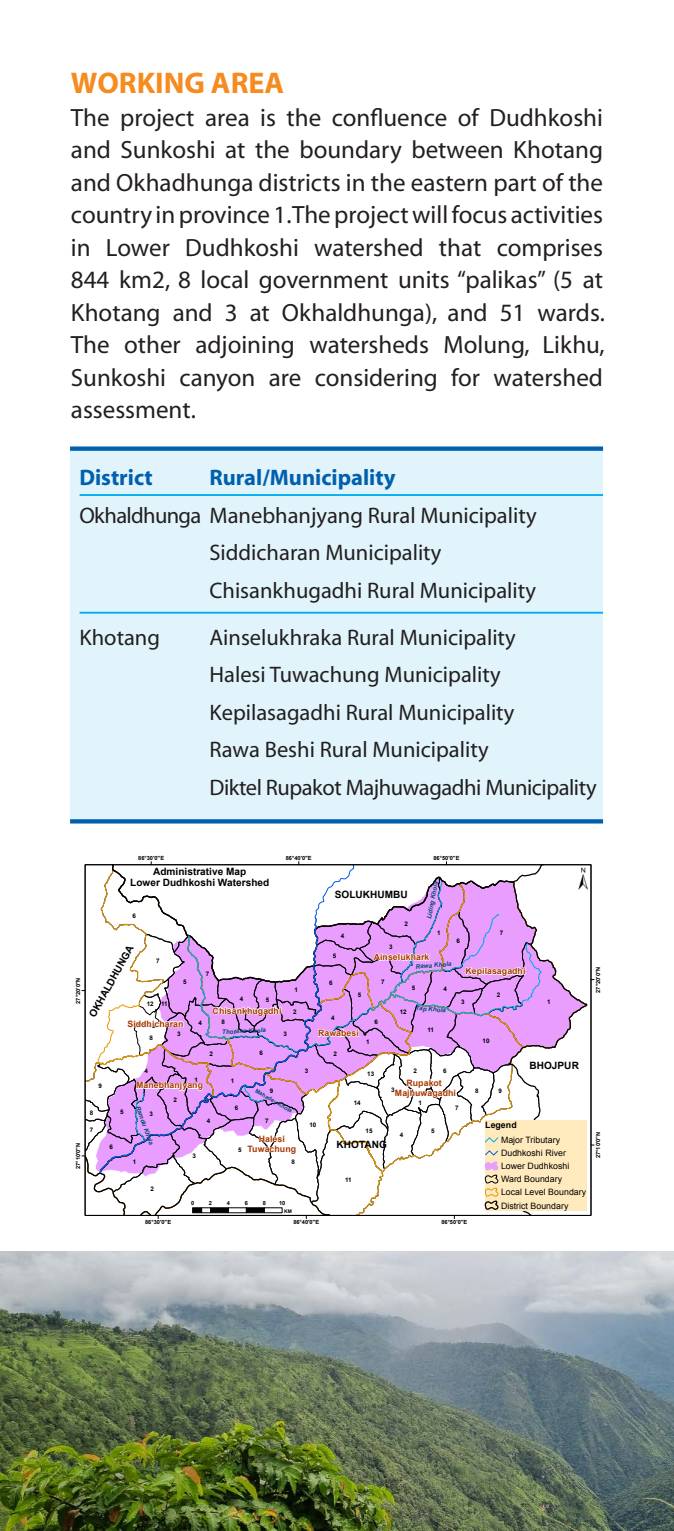
<style>
.page{position:relative;width:674px;height:1531px;background:#fff}
.page>*{position:absolute;margin:0;border:0;box-sizing:border-box;transform-origin:0 0}
.t1{font:31.75px "ESRI North";color:#000}
.t2{font:700 30px "Myriad";color:#f68b1f}
.t3{font:25px/32.5px "Myriad";color:#231f20;text-align:justify}
.t4{font:22.5px/37.5px "Myriad";color:#231f20}
.t5{font:700 22.5px "Myriad";color:#0160ae}
.t6{font:700 10px/11.5px "Arial";color:#000;text-align:center}
.t7{font:700 8.75px/10.2px "Arial";letter-spacing:.005em;color:#a83800;text-align:center}
.t8{font:8.75px/13px "Arial";letter-spacing:.005em;color:#000}
.t9{font:700 8.75px "Arial";letter-spacing:.005em;color:#000}
.t10{font:700 6.25px "Arial";color:#000}
.t11{font:italic 700 6.25px "Arial";color:#004c73}
.t12{font:700 5.75px "Arial";letter-spacing:-.01em;color:#000}
.t13{font:700 5.75px "Arial";color:#004c73}
.t14{font:700 5px "Arial";color:#000}
</style>
<div class="page">
<img style="left:0;top:1251px;width:673px;height:280px">
<div style="left:70px;top:446px;width:532px;height:377px;background:#e1f4fc"></div>
<svg style="left:82px;top:861px;width:511px;height:357px"></svg>
<hr style="left:79px;top:612px;width:523px;height:2px;background:#00aeef">
<hr style="left:79px;top:494px;width:523px;height:2px;background:#00aeef">
<svg style="left:70px;top:819px;width:532px;height:4px;background:#0d68b2"></svg>
<div style="left:70px;top:446px;width:532px;height:5px;background:#0160ae"></div>
<p class="t2" style="left:71px;top:68px;width:215px">WORKING AREA</p>
<p class="t3" style="left:71px;top:102px;width:535px">The project area is the confluence of Dudhkoshi and Sunkoshi at the boundary between Khotang and Okhadhunga districts in the eastern part of the country in province 1.The project will focus activities in Lower Dudhkoshi watershed that comprises 844 km2, 8 local government units “palikas” (5 at Khotang and 3 at Okhaldhunga), and 51 wards.<br>The other adjoining watersheds Molung, Likhu, Sunkoshi canyon are considering for watershed assessment.</p>
<p class="t5" style="left:79px;top:466px;width:75px">District</p>
<p class="t5" style="left:209px;top:466px;width:187px">Rural/Municipality</p>
<p class="t4" style="left:209px;top:497px;width:328px;text-indent:-130px">Okhaldhunga Manebhanjyang Rural Municipality<br>Siddicharan Municipality<br>Chisankhugadhi Rural Municipality</p>
<p class="t4" style="left:79px;top:619px;width:82px">Khotang</p>
<p class="t4" style="left:209px;top:619px;width:388px">Ainselukhraka Rural Municipality<br>Halesi Tuwachung Municipality Kepilasagadhi Rural Municipality<br>Rawa Beshi Rural Municipality<br>Diktel Rupakot Majhuwagadhi Municipality</p>
<p class="t12" style="left:138px;top:854px;width:27px">86°30'0"E</p>
<p class="t12" style="left:286px;top:854px;width:27px">86°40'0"E</p>
<p class="t12" style="left:433px;top:854px;width:27px">86°50'0"E</p>
<p class="t6" style="left:130px;top:865px;width:140px">Administrative Map<br>Lower Dudhkoshi Watershed</p>
<p class="t1" style="left:578px;top:860px;width:11px">±</p>
<p class="t11" style="left:425px;top:918px;width:40px;rotate:-80deg">Liding Khola</p>
<p class="t6" style="left:334px;top:889px;width:74px">SOLUKHUMBU</p>
<p class="t10" style="left:132px;top:911px;width:5px">6</p>
<p class="t10" style="left:404px;top:920px;width:5px">2</p>
<p class="t10" style="left:499px;top:928px;width:5px">7</p>
<p class="t10" style="left:437px;top:929px;width:5px">1</p>
<p class="t10" style="left:341px;top:932px;width:5px">4</p>
<p class="t10" style="left:456px;top:937px;width:5px">6</p>
<p class="t6" style="left:87px;top:1013px;width:82px;rotate:-61deg">OKHALDHUNGA</p>
<p class="t10" style="left:389px;top:943px;width:5px">3</p>
<p class="t7" style="left:373px;top:952px;width:57px">Ainselukhark</p>
<p class="t10" style="left:332px;top:952px;width:5px">5</p>
<p class="t10" style="left:156px;top:956px;width:5px">7</p>
<p class="t11" style="left:415px;top:962px;width:37px;rotate:-4deg">Rawa Khola</p>
<p class="t11" style="left:416px;top:1004px;width:32px;rotate:4deg">Tap Khola</p>
<p class="t12" style="left:74px;top:1003px;width:28px;rotate:-90deg">27°20'0"N</p>
<p class="t12" style="left:594px;top:993px;width:28px;rotate:-90deg">27°20'0"N</p>
<p class="t7" style="left:465px;top:966px;width:61px">Kepilasagadhi</p>
<p class="t10" style="left:206px;top:970px;width:5px">7</p>
<p class="t10" style="left:381px;top:978px;width:5px">7</p>
<p class="t10" style="left:183px;top:978px;width:5px">5</p>
<p class="t10" style="left:329px;top:979px;width:5px">6</p>
<p class="t10" style="left:411px;top:983px;width:5px">5</p>
<p class="t10" style="left:443px;top:984px;width:5px">4</p>
<p class="t10" style="left:294px;top:986px;width:5px">1</p>
<p class="t10" style="left:496px;top:991px;width:5px">2</p>
<p class="t10" style="left:357px;top:991px;width:5px">5</p>
<p class="t10" style="left:240px;top:994px;width:5px">4</p>
<p class="t10" style="left:265px;top:996px;width:5px">5</p>
<p class="t10" style="left:461px;top:998px;width:5px">3</p>
<p class="t10" style="left:547px;top:998px;width:5px">1</p>
<p class="t10" style="left:147px;top:999px;width:22px">12 11</p>
<p class="t7" style="left:212px;top:1006px;width:70px">Chisankhugadhi</p>
<p class="t10" style="left:293px;top:1007px;width:5px">2</p>
<p class="t10" style="left:399px;top:1007px;width:8px">12</p>
<p class="t10" style="left:331px;top:1014px;width:5px">4</p>
<p class="t10" style="left:221px;top:1018px;width:5px">8</p>
<p class="t10" style="left:374px;top:1018px;width:5px">6</p>
<p class="t7" style="left:127px;top:1018px;width:57px">Siddhicharan</p>
<p class="t10" style="left:198px;top:1019px;width:5px">4</p>
<p class="t11" style="left:222px;top:1028px;width:45px;rotate:-3deg">Thotane Khola</p>
<p class="t10" style="left:427px;top:1026px;width:8px">11</p>
<p class="t7" style="left:318px;top:1028px;width:42px">Rawabesi</p>
<p class="t10" style="left:283px;top:1030px;width:5px">3</p>
<p class="t10" style="left:177px;top:1030px;width:5px">3</p>
<p class="t10" style="left:149px;top:1034px;width:5px">8</p>
<p class="t10" style="left:482px;top:1036px;width:8px">10</p>
<p class="t10" style="left:366px;top:1037px;width:5px">1</p>
<p class="t10" style="left:209px;top:1050px;width:5px">2</p>
<p class="t10" style="left:259px;top:1049px;width:5px">6</p>
<p class="t10" style="left:333px;top:1050px;width:5px">2</p>
<p class="t6" style="left:529px;top:1060px;width:51px">BHOJPUR</p>
<p class="t10" style="left:144px;top:1066px;width:5px">4</p>
<p class="t10" style="left:413px;top:1066px;width:5px">2</p>
<p class="t10" style="left:304px;top:1067px;width:5px">3</p>
<p class="t10" style="left:443px;top:1067px;width:5px">6</p>
<p class="t10" style="left:367px;top:1069px;width:8px">13</p>
<p class="t10" style="left:194px;top:1076px;width:5px">1</p>
<p class="t10" style="left:231px;top:1077px;width:5px">1</p>
<p class="t7" style="left:395px;top:1078px;width:62px">Rupakot<br>Majhuwagadhi</p>
<p class="t7" style="left:136px;top:1080px;width:68px">Manebhanjyang</p>
<p class="t10" style="left:98px;top:1082px;width:5px">9</p>
<p class="t10" style="left:391px;top:1085px;width:5px">3</p>
<p class="t10" style="left:474px;top:1086px;width:5px">8</p>
<p class="t10" style="left:498px;top:1087px;width:5px">9</p>
<p class="t13" style="left:257px;top:1087px;width:43px;rotate:30deg">Mahadev Khola</p>
<p class="t10" style="left:269px;top:1087px;width:5px">9</p>
<p class="t10" style="left:173px;top:1096px;width:5px">2</p>
<p class="t10" style="left:418px;top:1098px;width:5px">1</p>
<p class="t10" style="left:353px;top:1098px;width:8px">14</p>
<p class="t11" style="left:142px;top:1105px;width:42px;rotate:70deg">Ramdu Khola</p>
<p class="t10" style="left:235px;top:1104px;width:5px">6</p>
<p class="t10" style="left:455px;top:1104px;width:5px">7</p>
<p class="t10" style="left:120px;top:1107px;width:5px">5</p>
<p class="t10" style="left:90px;top:1109px;width:5px">8</p>
<p class="t10" style="left:149px;top:1109px;width:5px">3</p>
<p class="t10" style="left:206px;top:1116px;width:5px">4</p>
<p class="t10" style="left:265px;top:1116px;width:5px">7</p>
<p class="t9" style="left:485px;top:1119px;width:33px">Legend</p>
<p class="t8" style="left:500px;top:1134px;width:87px">Major Tributary<br>Dudhkoshi River<br>Lower Dudhkoshi<br>Ward Boundary<br>Local Level Boundary<br>District Boundary</p>
<p class="t10" style="left:309px;top:1120px;width:8px">10</p>
<p class="t10" style="left:90px;top:1126px;width:5px">7</p>
<p class="t10" style="left:431px;top:1126px;width:5px">5</p>
<p class="t10" style="left:365px;top:1126px;width:8px">15</p>
<p class="t10" style="left:399px;top:1130px;width:5px">4</p>
<p class="t12" style="left:74px;top:1169px;width:28px;rotate:-90deg">27°10'0"N</p>
<p class="t12" style="left:594px;top:1158px;width:28px;rotate:-90deg">27°10'0"N</p>
<p class="t7" style="left:247px;top:1134px;width:50px">Halesi<br>Tuwachung</p>
<p class="t6" style="left:336px;top:1139px;width:52px">KHOTANG</p>
<p class="t10" style="left:109px;top:1143px;width:5px">6</p>
<p class="t10" style="left:238px;top:1146px;width:5px">5</p>
<p class="t10" style="left:192px;top:1152px;width:5px">3</p>
<p class="t10" style="left:291px;top:1157px;width:5px">8</p>
<p class="t10" style="left:133px;top:1157px;width:5px">1</p>
<p class="t10" style="left:345px;top:1175px;width:8px">11</p>
<p class="t10" style="left:150px;top:1185px;width:5px">2</p>
<p class="t12" style="left:191px;top:1199px;width:5px">0</p>
<p class="t12" style="left:209px;top:1199px;width:5px">2</p>
<p class="t12" style="left:227px;top:1199px;width:5px">4</p>
<p class="t12" style="left:245px;top:1199px;width:5px">6</p>
<p class="t12" style="left:262px;top:1199px;width:5px">8</p>
<p class="t12" style="left:279px;top:1199px;width:8px">10</p>
<p class="t14" style="left:284px;top:1208px;width:9px">KM</p>
<p class="t12" style="left:145px;top:1218px;width:27px">86°30'0"E</p>
<p class="t12" style="left:293px;top:1218px;width:27px">86°40'0"E</p>
<p class="t12" style="left:441px;top:1218px;width:27px">86°50'0"E</p>
</div>
